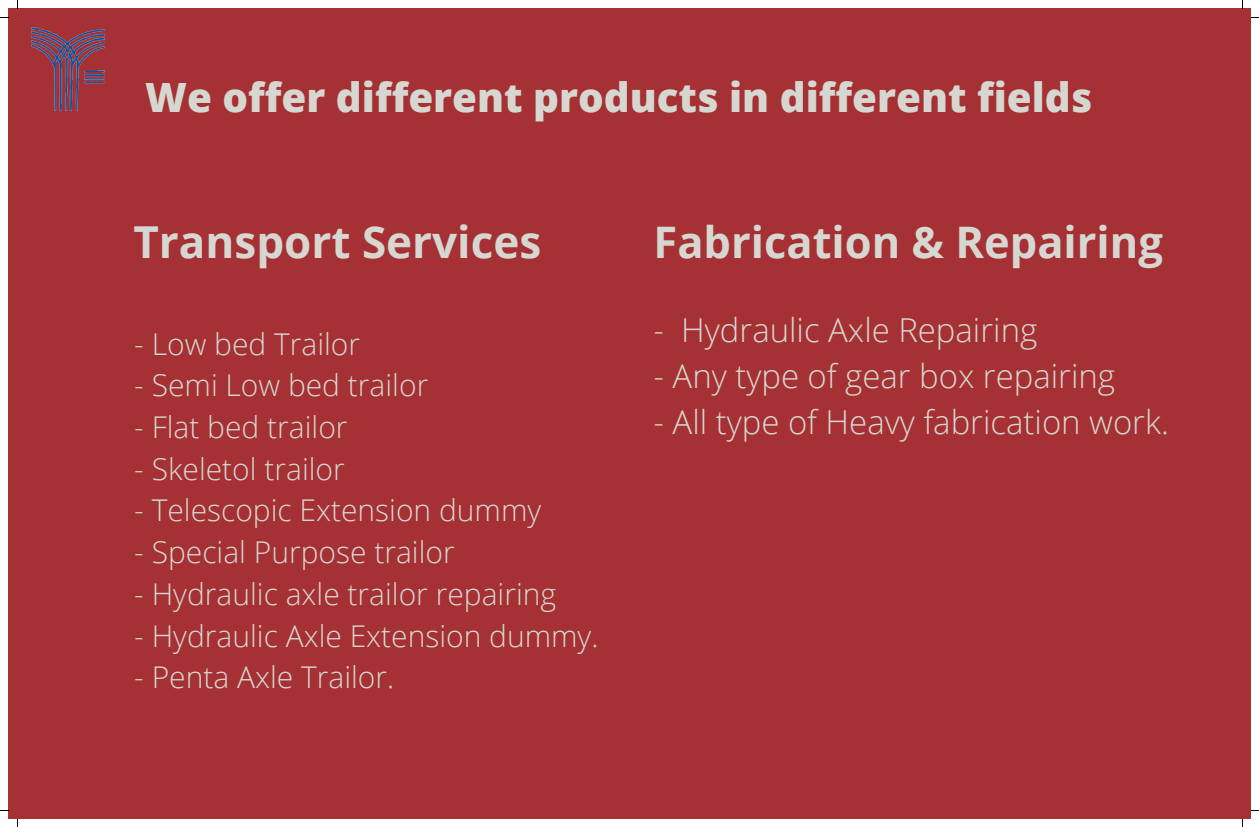
<style>
.page{position:relative;width:1259px;height:827px;background:#fff}
.page>*{position:absolute;margin:0;border:0;box-sizing:border-box;transform-origin:0 0}
.t1{font:700 44px "Open Sans";color:#d7d7d1}
.t2{font:700 43.4px "Open Sans";color:#d7d7d1}
.t3{font:800 40.3px "Open Sans";color:#d7d7d1}
.t4{font:300 32.9px "Open Sans";color:#d7d7d1}
.t5{font:300 30px "Open Sans";color:#d7d7d1}
</style>
<div class="page">
<div style="left:8px;top:8px;width:1242px;height:810px;background:#a63135"></div>
<img style="left:32px;top:28px;width:74px;height:83px">
<p class="t3" style="left:145px;top:69px;width:948px">We offer different products in different fields</p>
<p class="t1" style="left:133px;top:211px;width:409px">Transport Services</p>
<p class="t5" style="left:134px;top:322px;width:227px">- Low bed Trailor</p>
<p class="t5" style="left:134px;top:364px;width:295px">- Semi Low bed trailor</p>
<p class="t5" style="left:134px;top:405px;width:215px">- Flat bed trailor</p>
<p class="t5" style="left:134px;top:447px;width:212px">- Skeletol trailor</p>
<p class="t5" style="left:134px;top:489px;width:408px">- Telescopic Extension dummy</p>
<p class="t5" style="left:134px;top:530px;width:322px">- Special Purpose trailor</p>
<p class="t5" style="left:134px;top:572px;width:423px">- Hydraulic axle trailor repairing</p>
<p class="t5" style="left:134px;top:614px;width:465px">- Hydraulic Axle Extension dummy.</p>
<p class="t5" style="left:134px;top:655px;width:261px">- Penta Axle Trailor.</p>
<p class="t2" style="left:653px;top:211px;width:510px">Fabrication &amp; Repairing</p>
<p class="t4" style="left:653px;top:307px;width:385px">- Hydraulic Axle Repairing</p>
<p class="t4" style="left:653px;top:352px;width:463px">- Any type of gear box repairing</p>
<p class="t4" style="left:653px;top:398px;width:516px">- All type of Heavy fabrication work.</p>
</div>
